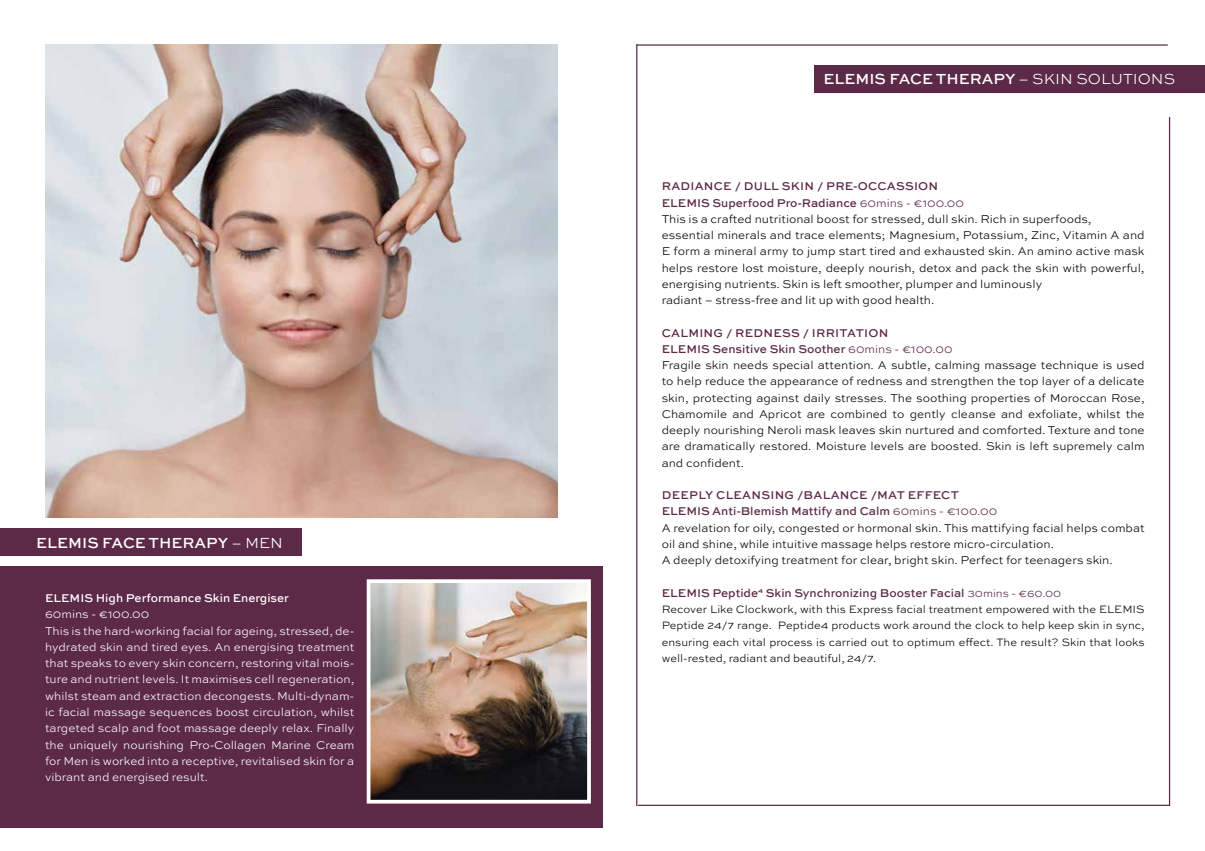
<style>
.page{position:relative;width:1205px;height:851px;background:#fff}
.page>*{position:absolute;margin:0;border:0;box-sizing:border-box;transform-origin:0 0}
.t1{font:500 15.38px "Sweet Sans";color:#fff}
.t2{font:300 11.88px/16.2px "Sweet Sans";color:#000}
.t3{font:300 11.88px/16.2px "Sweet Sans";color:#fff}
.t4{font:500 11.88px "Sweet Sans";color:#5c2946}
.t5{font:500 11.88px "Sweet Sans";color:#fff}
.t6{font:300 11.25px/16.2px "Sweet Sans";color:#000;text-align:justify}
.s1{font-weight:300}
.s2{font-weight:500;color:#5c2946}
.s3{color:#5c2946}
.s4{font-weight:300;font-size:11.25px}
</style>
<div class="page">
<div style="left:814px;top:65px;width:391px;height:27px;background:#5c2a47"></div>
<img style="left:45px;top:44px;width:512px;height:473px">
<hr style="left:636px;top:44px;width:532px;height:2px;background:#5c2a47">
<hr style="left:638px;top:804px;width:531px;height:1px;background:#5c2a47">
<hr style="left:636px;top:44px;width:1px;height:761px;background:#5c2a47">
<hr style="left:1169px;top:117px;width:1px;height:688px;background:#5c2a47">
<div style="left:0;top:566px;width:602px;height:261px;background:#5c2a47"></div>
<div style="left:0;top:528px;width:301px;height:27px;background:#5c2a47"></div>
<img style="left:372px;top:584px;width:214px;height:214px">
<div style="left:367px;top:579px;width:224px;height:224px;border:4px solid #fff"></div>
<p class="t1" style="left:36px;top:534px;width:248px">ELEMIS FACE THERAPY <span class="s1">– MEN</span></p>
<p class="t5" style="left:45px;top:591px;width:246px">ELEMIS High Performance Skin Energiser</p>
<p class="t3" style="left:45px;top:606px;width:311px">60mins - €100.00<br>This is the hard-working facial for ageing, stressed, de&shy;hydrated skin and tired eyes. An energising treatment that speaks to every skin concern, restoring vital mois&shy;ture and nutrient levels. It maximises cell regeneration, whilst steam and extraction decongests. Multi-dynam&shy;ic facial massage sequences boost circulation, whilst targeted scalp and foot massage deeply relax. Finally the uniquely nourishing Pro-Collagen Marine Cream for Men is worked into a receptive, revitalised skin for a vibrant and energised result.</p>
<p class="t1" style="left:823px;top:70px;width:353px">ELEMIS FACE THERAPY <span class="s1">– SKIN SOLUTIONS</span></p>
<p class="t2" style="left:662px;top:178px;width:484px"><span class="s2">RADIANCE / DULL SKIN / PRE-OCCASSION<br>ELEMIS Superfood Pro-Radiance</span> <span class="s3">60mins - €100.00<br></span>This is a crafted nutritional boost for stressed, dull skin. Rich in superfoods, essential minerals and trace elements; Magnesium, Potassium, Zinc, Vitamin A and E form a mineral army to jump start tired and exhausted skin. An amino active mask helps restore lost moisture, deeply nourish, detox and pack the skin with powerful, energising nutrients. Skin is left smoother, plumper and luminously<br>radiant – stress-free and lit up with good health.</p>
<p class="t2" style="left:662px;top:325px;width:484px"><span class="s2">CALMING / REDNESS / IRRITATION<br>ELEMIS Sensitive Skin Soother</span> <span class="s3">60mins - €100.00<br></span>Fragile skin needs special attention. A subtle, calming massage technique is used to help reduce the appearance of redness and strengthen the top layer of a delicate skin, protecting against daily stresses. The soothing properties of Moroccan Rose, Chamomile and Apricot are combined to gently cleanse and exfoliate, whilst the deeply nourishing Neroli mask leaves skin nurtured and comforted. Texture and tone are dramatically restored. Moisture levels are boosted. Skin is left supremely calm and confident.</p>
<p class="t2" style="left:662px;top:487px;width:484px"><span class="s2">DEEPLY CLEANSING /BALANCE /MAT EFFECT<br>ELEMIS Anti-Blemish Mattify and Calm</span> <span class="s3">60mins - €100.00<br></span>A revelation for oily, congested or hormonal skin. This mattifying facial helps combat oil and shine, while intuitive massage helps restore micro-circulation.<br>A deeply detoxifying treatment for clear, bright skin. Perfect for teenagers skin.</p>
<p class="t4" style="left:662px;top:586px;width:401px">ELEMIS Peptide<sup>4</sup> Skin Synchronizing Booster Facial <span class="s4">30mins - €60.00</span></p>
<p class="t6" style="left:662px;top:601px;width:484px">Recover Like Clockwork, with this Express facial treatment empowered with the ELEMIS Peptide 24/7 range. Peptide4 products work around the clock to help keep skin in sync, ensuring each vital process is carried out to optimum effect. The result? Skin that looks well-rested, radiant and beautiful, 24/7.</p>
</div>
